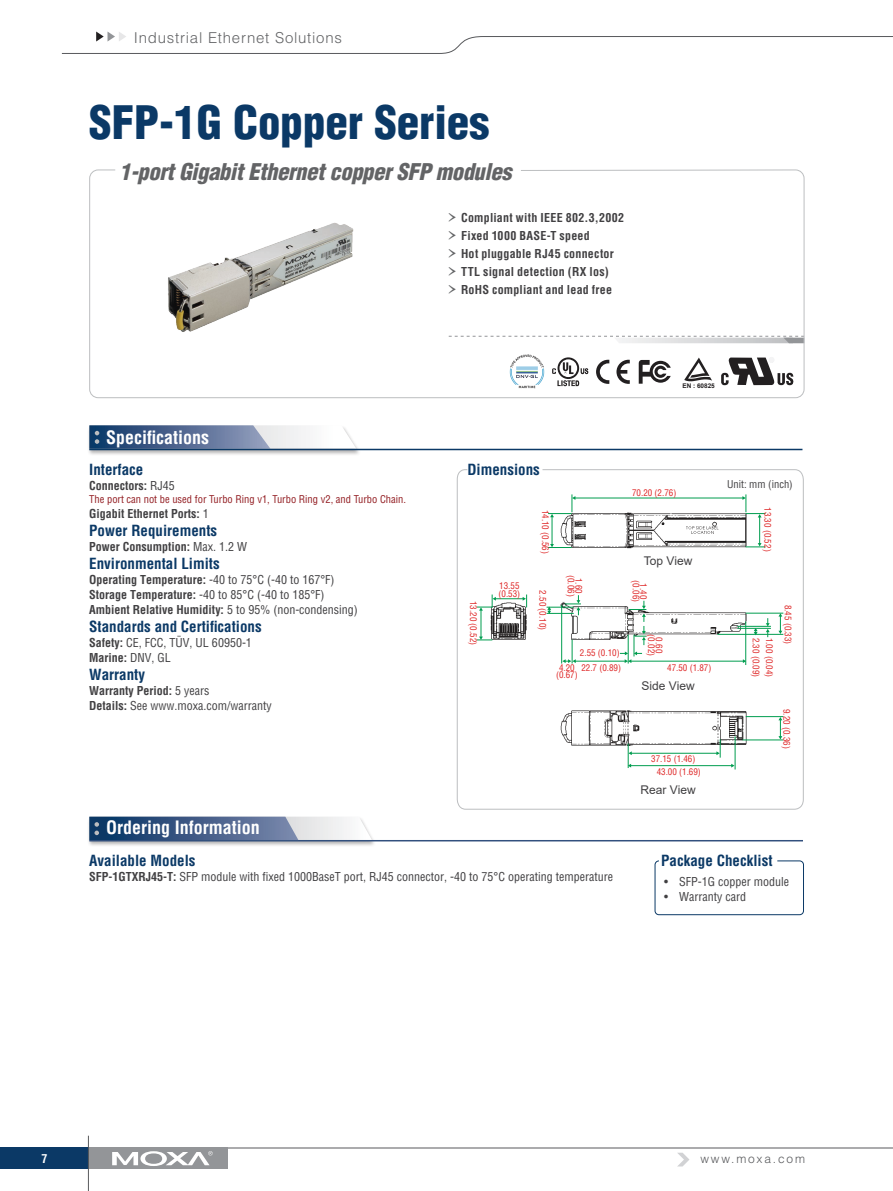
<style>
.page{position:relative;width:893px;height:1191px;background:#fff}
.page>*{position:absolute;margin:0;border:0;box-sizing:border-box;transform-origin:0 0}
.t1{font:900 condensed 45px "Helvetica";color:#0b3966}
.t2{font:italic 900 condensed 22.5px "Helvetica";letter-spacing:-.015em;color:#636466}
.t3{font:700 condensed 18px "Helvetica";color:#fff}
.t4{font:700 condensed 15px "Helvetica";color:#0b3966}
.t5{font:300 15px "Helvetica";letter-spacing:.05em;color:#636466}
.t6{font:700 condensed 12px/18px "Helvetica";letter-spacing:.01em;color:#414042}
.t7{font:condensed 12px/15px "Helvetica";color:#414042}
.t8{font:12px "Arial";color:#414042}
.t9{font:300 12px "Helvetica";letter-spacing:.15em;color:#58595c}
.t10{font:700 condensed 12px "Helvetica";color:#fff}
.t11{font:condensed 10.5px "Helvetica";color:#931e23}
.t12{font:condensed 10.5px "Helvetica";color:#414042}
.t13{font:condensed 9px/7.5px "Helvetica";color:#de2626;text-align:center}
.t14{font:700 6.45px "Arial";color:#232021}
.s1{font-family:"Garamond Premr Pro";font-weight:400;font-stretch:normal;font-size:24px;color:#636466}
.s2{font-weight:400}
.s3{font-weight:700}
</style>
<div class="page">
<svg style="left:61px;top:32px;width:832px;height:22px"></svg>
<hr style="left:0;top:1147px;width:893px;height:1px;background:#58595c">
<div style="left:0;top:1147px;width:90px;height:22px;background:#0b3966"></div>
<div style="left:90px;top:1147px;width:138px;height:22px;background:#939598"></div>
<svg style="left:112px;top:1151px;width:101px;height:15px"></svg>
<hr style="left:88px;top:1135px;width:1px;height:56px;background:#5a5b5d">
<svg style="left:678px;top:1152px;width:11px;height:14px"></svg>
<svg style="left:456px;top:469px;width:348px;height:341px"></svg>
<svg style="left:449px;top:336px;width:353px;height:7px"></svg>
<div style="left:89px;top:170px;width:715px;height:228px;border:1px solid #bcbec0;border-radius:9px"></div>
<div style="left:87px;top:816px;width:290px;height:31px;background:#221f20;opacity:.35"></div>
<hr style="left:89px;top:840px;width:714px;height:1px;background:#32507e">
<svg style="left:89px;top:816px;width:283px;height:24px;background:#7387a6"></svg>
<div style="left:87px;top:425px;width:274px;height:31px;background:#221f20;opacity:.35"></div>
<svg style="left:89px;top:425px;width:267px;height:24px"></svg>
<hr style="left:89px;top:449px;width:713px;height:1px;background:#0b3966">
<div style="left:655px;top:860px;width:149px;height:55px;background:#fff;border:1px solid #0b3966;border-radius:4px"></div>
<svg style="left:596px;top:360px;width:13px;height:24px"></svg>
<svg style="left:616px;top:360px;width:14px;height:24px"></svg>
<svg style="left:639px;top:360px;width:32px;height:24px"></svg>
<svg style="left:552px;top:357px;width:36px;height:29px"></svg>
<img style="left:509px;top:354px;width:36px;height:35px">
<img style="left:557px;top:707px;width:192px;height:43px">
<img style="left:558px;top:597px;width:192px;height:51px">
<img style="left:558px;top:510px;width:194px;height:41px">
<img style="left:488px;top:599px;width:45px;height:46px">
<hr style="left:575px;top:497px;width:168px;height:1px;background:#009d4f">
<svg style="left:778px;top:614px;width:4px;height:20px"></svg>
<svg style="left:548px;top:495px;width:27px;height:53px"></svg>
<svg style="left:754px;top:629px;width:4px;height:5px"></svg>
<hr style="left:575px;top:661px;width:50px;height:1px;background:#009d4f">
<hr style="left:631px;top:661px;width:112px;height:1px;background:#009d4f">
<svg style="left:742px;top:495px;width:23px;height:52px"></svg>
<svg style="left:477px;top:595px;width:50px;height:45px"></svg>
<hr style="left:561px;top:605px;width:1px;height:58px;background:#009d4f">
<svg style="left:562px;top:640px;width:14px;height:23px"></svg>
<svg style="left:547px;top:595px;width:33px;height:20px"></svg>
<svg style="left:766px;top:618px;width:4px;height:18px"></svg>
<svg style="left:620px;top:601px;width:26px;height:62px"></svg>
<hr style="left:745px;top:622px;width:1px;height:42px;background:#009d4f">
<hr style="left:631px;top:765px;width:101px;height:1px;background:#009d4f">
<hr style="left:631px;top:753px;width:86px;height:1px;background:#009d4f">
<svg style="left:628px;top:744px;width:4px;height:23px"></svg>
<hr style="left:735px;top:737px;width:1px;height:32px;background:#009d4f">
<hr style="left:738px;top:626px;width:32px;height:1px;background:#009d4f">
<hr style="left:738px;top:628px;width:32px;height:1px;background:#009d4f">
<hr style="left:718px;top:634px;width:65px;height:1px;background:#009d4f">
<hr style="left:746px;top:613px;width:37px;height:1px;background:#009d4f">
<svg style="left:778px;top:717px;width:4px;height:22px"></svg>
<hr style="left:743px;top:739px;width:40px;height:1px;background:#009d4f">
<hr style="left:746px;top:716px;width:37px;height:1px;background:#009d4f">
<svg style="left:716px;top:740px;width:5px;height:17px"></svg>
<img style="left:168px;top:222px;width:186px;height:110px">
<svg style="left:721px;top:357px;width:73px;height:28px"></svg>
<svg style="left:684px;top:357px;width:28px;height:25px"></svg>
<p class="t5" style="left:134px;top:29px;width:210px">Industrial Ethernet Solutions</p>
<h1 class="t1" style="left:89px;top:94px;width:402px">SFP-1G Copper Series</h1>
<h2 class="t2" style="left:120px;top:158px;width:393px">1-port Gigabit Ethernet copper SFP modules</h2>
<p class="t6" style="left:446px;top:208px;width:179px"><span class="s1">›</span> Compliant with IEEE 802.3,2002 <span class="s1">›</span> Fixed 1000 BASE-T speed<br><span class="s1">›</span> Hot pluggable RJ45 connector <span class="s1">›</span> TTL signal detection (RX los)<br><span class="s1">›</span> RoHS compliant and lead free</p>
<h3 class="t3" style="left:106px;top:426px;width:104px">Specifications</h3>
<p class="t14" style="left:682px;top:381px;width:34px">EN : 60825</p>
<p class="t4" style="left:89px;top:460px;width:56px">Interface</p>
<p class="t6" style="left:89px;top:477px;width:87px">Connectors: <span class="s2">RJ45</span></p>
<p class="t11" style="left:89px;top:492px;width:318px">The port can not be used for Turbo Ring v1, Turbo Ring v2, and Turbo Chain.</p>
<p class="t6" style="left:89px;top:504px;width:121px">Gigabit Ethernet Ports: <span class="s2">1</span></p>
<p class="t4" style="left:89px;top:521px;width:129px">Power Requirements</p>
<p class="t6" style="left:89px;top:537px;width:160px">Power Consumption: <span class="s2">Max. 1.2 W</span></p>
<p class="t4" style="left:89px;top:554px;width:132px">Environmental Limits</p>
<p class="t6" style="left:89px;top:572px;width:270px;line-height:15px">Operating Temperature: <span class="s2">-40 to 75°C (-40 to 167°F)<br></span>Storage Temperature: <span class="s2">-40 to 85°C (-40 to 185°F)<br></span>Ambient Relative Humidity: <span class="s2">5 to 95% (non-condensing)</span></p>
<p class="t4" style="left:89px;top:617px;width:174px">Standards and Certifications</p>
<p class="t7" style="left:89px;top:635px;width:164px"><span class="s3">Safety:</span> CE, FCC, TÜV, UL 60950-1<br><span class="s3">Marine:</span> DNV, GL</p>
<p class="t4" style="left:89px;top:665px;width:57px">Warranty</p>
<p class="t7" style="left:89px;top:683px;width:184px"><span class="s3">Warranty Period:</span> 5 years<br><span class="s3">Details:</span> See www.moxa.com/warranty</p>
<p class="t4" style="left:467px;top:460px;width:74px">Dimensions</p>
<p class="t13" style="left:549px;top:509px;width:46px;rotate:90deg">14.10 (0.56)</p>
<p class="t13" style="left:499px;top:582px;width:23px;text-align:left">13.55 (0.53)</p>
<p class="t13" style="left:477px;top:601px;width:46px;rotate:90deg">13.20 (0.52)</p>
<p class="t13" style="left:547px;top:590px;width:41px;rotate:90deg">2.50 (0.10)</p>
<p class="t13" style="left:582px;top:575px;width:23px;rotate:90deg">1.60 (0.06)</p>
<p class="t13" style="left:580px;top:648px;width:41px">2.55 (0.10)</p>
<p class="t13" style="left:556px;top:663px;width:23px">4.20 (0.67)</p>
<p class="t13" style="left:581px;top:663px;width:41px">22.7 (0.89)</p>
<p class="t13" style="left:632px;top:489px;width:46px">70.20 (2.76)</p>
<p class="t8" style="left:644px;top:553px;width:50px">Top View</p>
<p class="t13" style="left:647px;top:580px;width:23px;rotate:90deg">1.40 (0.06)</p>
<p class="t12" style="left:727px;top:478px;width:67px">Unit: mm (inch)</p>
<p class="t13" style="left:772px;top:507px;width:46px;rotate:90deg">13.30 (0.52)</p>
<p class="t13" style="left:663px;top:634px;width:23px;rotate:90deg">0.60 (0.02)</p>
<p class="t13" style="left:760px;top:637px;width:41px;rotate:90deg">2.30 (0.09)</p>
<p class="t13" style="left:773px;top:637px;width:41px;rotate:90deg">1.00 (0.04)</p>
<p class="t13" style="left:667px;top:663px;width:46px">47.50 (1.87)</p>
<p class="t8" style="left:641px;top:677px;width:55px">Side View</p>
<p class="t13" style="left:657px;top:751px;width:46px;line-height:13.6px;text-align:left;text-indent:-5px">37.15 (1.46)<br>43.00 (1.69)</p>
<p class="t8" style="left:640px;top:781px;width:57px">Rear View</p>
<p class="t13" style="left:792px;top:604px;width:41px;rotate:90deg">8.45 (0.33)</p>
<p class="t13" style="left:791px;top:709px;width:41px;rotate:90deg">9.20 (0.36)</p>
<h3 class="t3" style="left:106px;top:817px;width:155px">Ordering Information</h3>
<p class="t4" style="left:89px;top:851px;width:108px">Available Models</p>
<p class="t7" style="left:89px;top:868px;width:525px"><span class="s3">SFP-1GTXRJ45-T:</span> SFP module with fixed 1000BaseT port, RJ45 connector, -40 to 75°C operating temperature</p>
<p class="t4" style="left:661px;top:851px;width:113px">Package Checklist</p>
<p class="t7" style="left:664px;top:873px;width:126px">• SFP-1G copper module</p>
<p class="t7" style="left:664px;top:889px;width:83px">• Warranty card</p>
<p class="t10" style="left:41px;top:1151px;width:7px">7</p>
<p class="t9" style="left:700px;top:1151px;width:106px">www.moxa.com</p>
</div>
